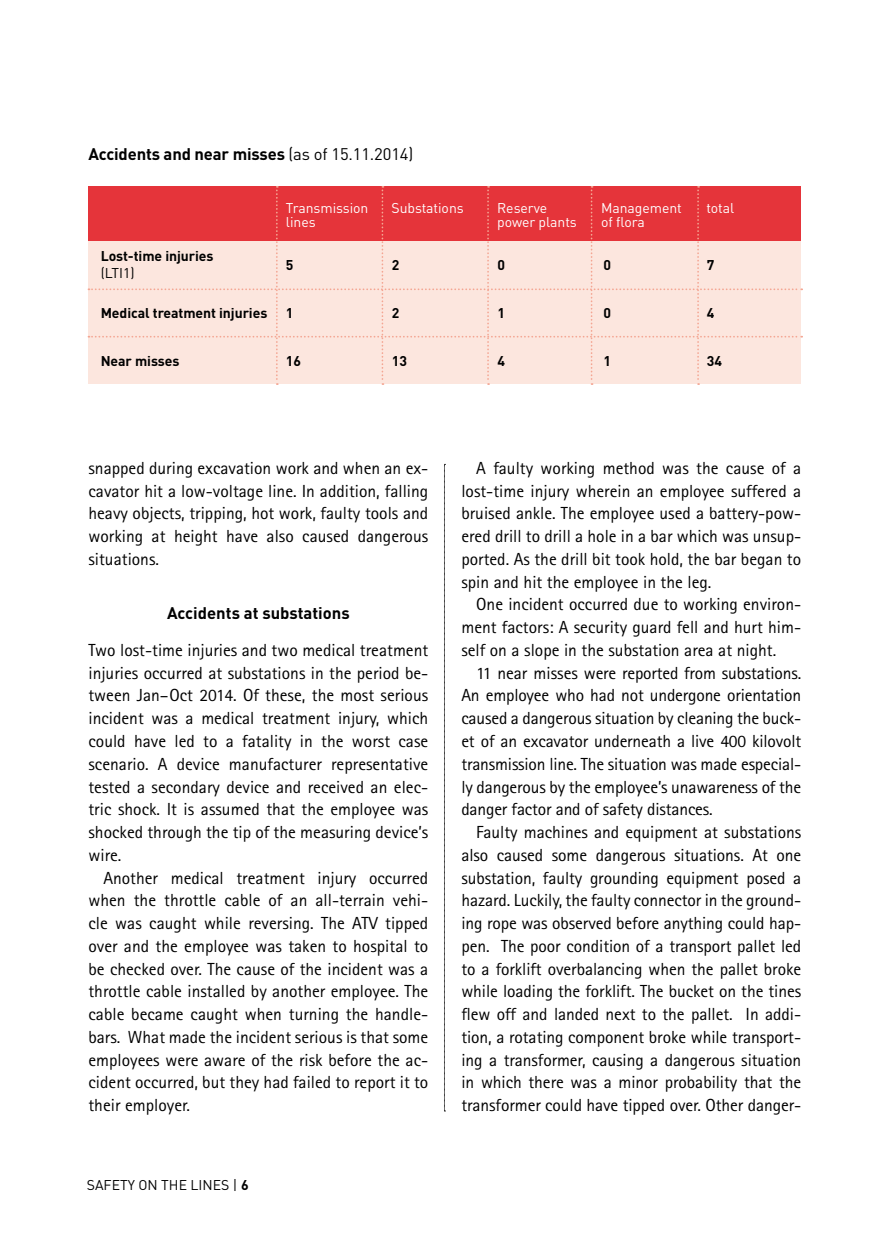
<style>
.page{position:relative;width:893px;height:1241px;background:#fff}
.page>*{position:absolute;margin:0;border:0;box-sizing:border-box;transform-origin:0 0}
.t1{font:17.5px/22.8px "Rotis Sans Serif";color:#000;text-align:justify}
.t2{font:700 16.62px "DIN";letter-spacing:-.01em;color:#000}
.t3{font:700 14px "DIN";letter-spacing:-.005em;color:#000}
.t4{font:14px/14px "DIN";letter-spacing:-.005em;color:#fff}
.t5{font:14px "DIN";color:#000}
.s1{font-weight:400}
.s2{font-weight:700}
</style>
<div class="page">
<svg style="left:444px;top:464px;width:1px;height:647px"></svg>
<svg style="left:88px;top:186px;width:714px;height:199px;background:#f5b4af"></svg>
<p class="t2" style="left:88px;top:143px;width:326px">Accidents and near misses <span class="s1">(as of 15.11.2014)</span></p>
<p class="t3" style="left:101px;top:247px;width:114px">Lost-time injuries</p>
<p class="t5" style="left:101px;top:264px;width:35px">(LTI1)</p>
<p class="t3" style="left:101px;top:304px;width:168px">Medical treatment injuries</p>
<p class="t3" style="left:101px;top:352px;width:80px">Near misses</p>
<p class="t4" style="left:286px;top:201px;width:84px">Transmission lines</p>
<p class="t3" style="left:286px;top:256px;width:9px">5</p>
<p class="t3" style="left:286px;top:304px;width:9px">1</p>
<p class="t3" style="left:286px;top:352px;width:17px">16</p>
<p class="t4" style="left:392px;top:201px;width:74px">Substations</p>
<p class="t4" style="left:497px;top:201px;width:81px">Reserve power plants</p>
<p class="t4" style="left:601px;top:201px;width:82px">Management of flora</p>
<p class="t4" style="left:706px;top:201px;width:29px">total</p>
<p class="t3" style="left:392px;top:256px;width:9px">2</p>
<p class="t3" style="left:392px;top:304px;width:9px">2</p>
<p class="t3" style="left:392px;top:352px;width:17px">13</p>
<p class="t3" style="left:498px;top:256px;width:9px">0</p>
<p class="t3" style="left:498px;top:304px;width:9px">1</p>
<p class="t3" style="left:498px;top:352px;width:9px">4</p>
<p class="t3" style="left:603px;top:256px;width:9px">0</p>
<p class="t3" style="left:603px;top:304px;width:9px">0</p>
<p class="t3" style="left:603px;top:352px;width:9px">1</p>
<p class="t3" style="left:707px;top:256px;width:9px">7</p>
<p class="t3" style="left:707px;top:304px;width:9px">4</p>
<p class="t3" style="left:707px;top:352px;width:17px">34</p>
<p class="t1" style="left:88px;top:456px;width:341px">snapped during excavation work and when an ex&shy;cavator hit a low-voltage line. In addition, falling heavy objects, tripping, hot work, faulty tools and working at height have also caused dangerous situations.</p>
<p class="t2" style="left:167px;top:602px;width:184px">Accidents at substations</p>
<p class="t1" style="left:88px;top:638px;width:341px">Two lost-time injuries and two medical treatment injuries occurred at substations in the period be&shy;tween Jan–Oct 2014. Of these, the most serious incident was a medical treatment injury, which could have led to a fatality in the worst case scenario. A device manufacturer representative tested a secondary device and received an elec&shy;tric shock. It is assumed that the employee was shocked through the tip of the measuring device’s wire.</p>
<p class="t1" style="left:88px;top:866px;width:341px;text-indent:15px">Another medical treatment injury occurred when the throttle cable of an all-terrain vehi&shy;cle was caught while reversing. The ATV tipped over and the employee was taken to hospital to be checked over. The cause of the incident was a throttle cable installed by another employee. The cable became caught when turning the handle&shy;bars. What made the incident serious is that some employees were aware of the risk before the ac&shy;cident occurred, but they had failed to report it to their employer.</p>
<p class="t5" style="left:87px;top:1175px;width:163px">SAFETY ON THE LINES | <span class="s2">6</span></p>
<p class="t1" style="left:461px;top:456px;width:341px;text-indent:15px">A faulty working method was the cause of a lost-time injury wherein an employee suffered a bruised ankle. The employee used a battery-pow&shy;ered drill to drill a hole in a bar which was unsup&shy;ported. As the drill bit took hold, the bar began to spin and hit the employee in the leg.</p>
<p class="t1" style="left:461px;top:593px;width:341px;text-indent:15px">One incident occurred due to working environ&shy;ment factors: A security guard fell and hurt him&shy;self on a slope in the substation area at night.</p>
<p class="t1" style="left:461px;top:661px;width:341px;text-indent:15px">11 near misses were reported from substations.<br>An employee who had not undergone orientation caused a dangerous situation by cleaning the buck&shy;et of an excavator underneath a live 400 kilovolt transmission line. The situation was made especial&shy;ly dangerous by the employee’s unawareness of the danger factor and of safety distances.</p>
<p class="t1" style="left:461px;top:820px;width:341px;text-indent:15px">Faulty machines and equipment at substations also caused some dangerous situations. At one substation, faulty grounding equipment posed a hazard. Luckily, the faulty connector in the ground&shy;ing rope was observed before anything could hap&shy;pen. The poor condition of a transport pallet led to a forklift overbalancing when the pallet broke while loading the forklift. The bucket on the tines flew off and landed next to the pallet. In addi&shy;tion, a rotating component broke while transport&shy;ing a transformer, causing a dangerous situation in which there was a minor probability that the transformer could have tipped over. Other danger-</p>
</div>
